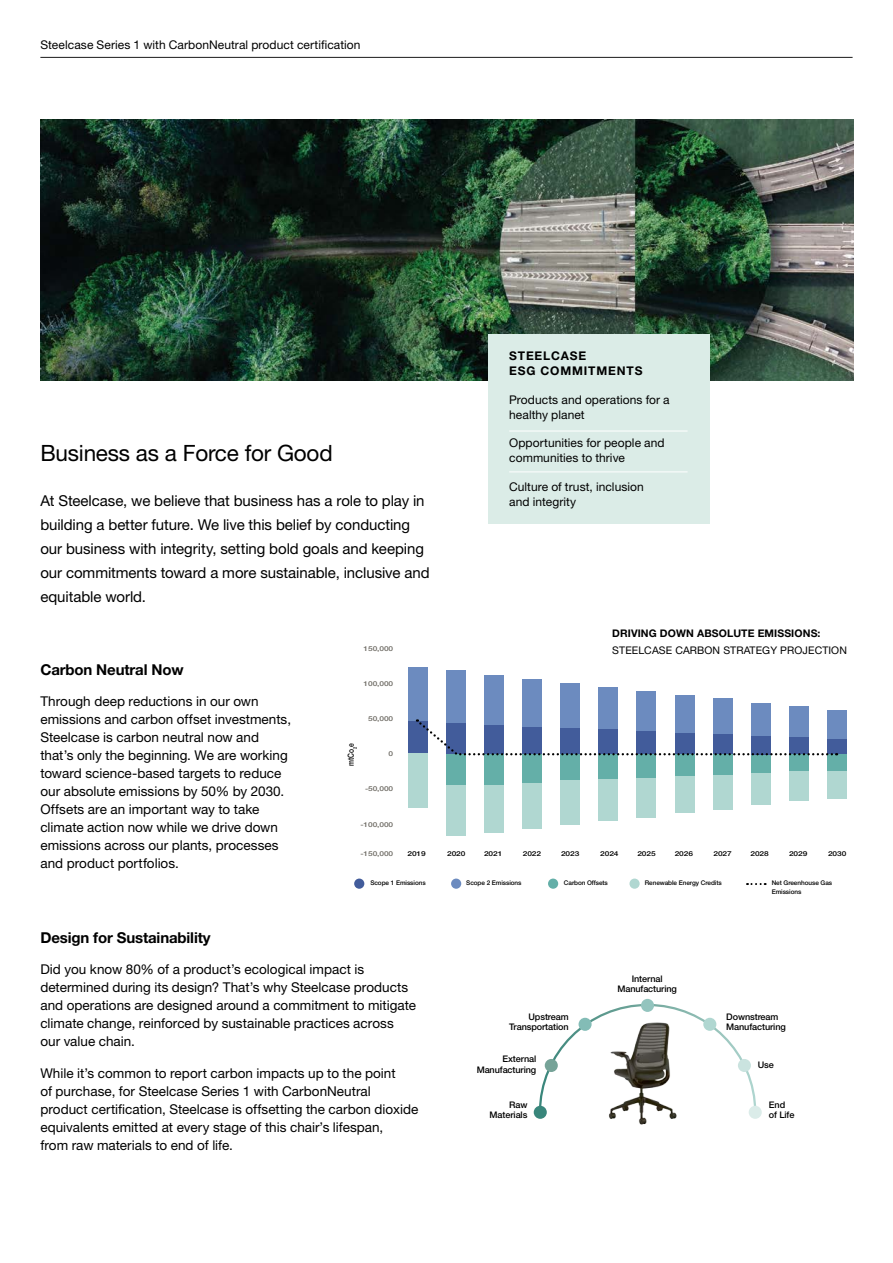
<style>
.page{position:relative;width:893px;height:1263px;background:#fff}
.page>*{position:absolute;margin:0;border:0;box-sizing:border-box;transform-origin:0 0}
.t1{font:22.5px "Helvetica Neue LT Pro";letter-spacing:-.01em;color:#000}
.t2{font:15px/24px "Helvetica Neue LT Pro";letter-spacing:-.005em;color:#000}
.t3{font:700 15px "Helvetica Neue LT Pro";letter-spacing:-.01em;color:#000}
.t4{font:13.5px/18px "Helvetica Neue LT Pro";color:#000}
.t5{font:12px/15px "Helvetica Neue LT Pro";letter-spacing:.005em;color:#000}
.t6{font:700 12px/15px "Helvetica Neue LT Pro";letter-spacing:.07em;color:#000}
.t7{font:10.5px "Helvetica Neue LT Pro";letter-spacing:.01em;color:#000}
.t8{font:700 10.5px "Helvetica Neue LT Pro";letter-spacing:.01em;color:#000}
.t9{font:500 9.15px/10.2px "Helvetica Neue LT Pro";letter-spacing:-.01em;color:#000;text-align:right}
.t10{font:500 8.4px "Helvetica Neue LT Pro";color:#000;scale:.81 1}
.t11{font:500 6.75px "Helvetica Neue LT Pro";letter-spacing:-.01em;color:#000;scale:1.23 1}
.t12{font:500 6.75px "Helvetica Neue LT Pro";letter-spacing:-.01em;color:#6d6a63;scale:1.23 1}
.t13{font:500 6.45px/9px "Helvetica Neue LT Pro";letter-spacing:-.01em;color:#000}
</style>
<div class="page">
<img style="left:40px;top:120px;width:813px;height:260px">
<svg style="left:539px;top:1004px;width:218px;height:112px"></svg>
<div style="left:749px;top:1106px;width:13px;height:13px;background:#dbece9;border-radius:50%"></div>
<div style="left:738px;top:1059px;width:13px;height:13px;background:#cae3df;border-radius:50%"></div>
<div style="left:703px;top:1018px;width:13px;height:13px;background:#b0d7d1;border-radius:50%"></div>
<div style="left:641px;top:999px;width:13px;height:13px;background:#93c4be;border-radius:50%"></div>
<div style="left:579px;top:1018px;width:13px;height:13px;background:#83bcb6;border-radius:50%"></div>
<div style="left:545px;top:1059px;width:13px;height:13px;background:#76a398;border-radius:50%"></div>
<div style="left:534px;top:1106px;width:13px;height:13px;background:#39867b;border-radius:50%"></div>
<img style="left:597px;top:1012px;width:96px;height:113px">
<div style="left:408px;top:667px;width:20px;height:54px;background:#6c8bbf"></div>
<div style="left:408px;top:721px;width:20px;height:33px;background:#425c9b"></div>
<div style="left:408px;top:753px;width:20px;height:55px;background:#b0d7d1"></div>
<div style="left:446px;top:785px;width:20px;height:51px;background:#b0d7d1"></div>
<div style="left:446px;top:754px;width:20px;height:31px;background:#64afa8"></div>
<div style="left:484px;top:754px;width:20px;height:31px;background:#64afa8"></div>
<div style="left:522px;top:754px;width:20px;height:29px;background:#64afa8"></div>
<div style="left:560px;top:754px;width:20px;height:27px;background:#64afa8"></div>
<div style="left:598px;top:754px;width:20px;height:25px;background:#64afa8"></div>
<div style="left:636px;top:754px;width:20px;height:24px;background:#64afa8"></div>
<div style="left:675px;top:754px;width:20px;height:23px;background:#64afa8"></div>
<div style="left:713px;top:754px;width:20px;height:21px;background:#64afa8"></div>
<div style="left:751px;top:754px;width:20px;height:19px;background:#64afa8"></div>
<div style="left:789px;top:754px;width:20px;height:17px;background:#64afa8"></div>
<div style="left:827px;top:754px;width:20px;height:16px;background:#64afa8"></div>
<div style="left:484px;top:785px;width:20px;height:48px;background:#b0d7d1"></div>
<div style="left:522px;top:783px;width:20px;height:45px;background:#b0d7d1"></div>
<div style="left:560px;top:780px;width:20px;height:45px;background:#b0d7d1"></div>
<div style="left:598px;top:779px;width:20px;height:42px;background:#b0d7d1"></div>
<div style="left:636px;top:778px;width:20px;height:39px;background:#b0d7d1"></div>
<div style="left:675px;top:776px;width:20px;height:37px;background:#b0d7d1"></div>
<div style="left:713px;top:775px;width:20px;height:34px;background:#b0d7d1"></div>
<div style="left:751px;top:773px;width:20px;height:32px;background:#b0d7d1"></div>
<div style="left:789px;top:772px;width:20px;height:29px;background:#b0d7d1"></div>
<div style="left:827px;top:771px;width:20px;height:27px;background:#b0d7d1"></div>
<div style="left:446px;top:671px;width:20px;height:52px;background:#6c8bbf"></div>
<div style="left:484px;top:675px;width:20px;height:49px;background:#6c8bbf"></div>
<div style="left:522px;top:679px;width:20px;height:47px;background:#6c8bbf"></div>
<div style="left:560px;top:683px;width:20px;height:45px;background:#6c8bbf"></div>
<div style="left:598px;top:687px;width:20px;height:42px;background:#6c8bbf"></div>
<div style="left:636px;top:691px;width:20px;height:39px;background:#6c8bbf"></div>
<div style="left:675px;top:695px;width:20px;height:37px;background:#6c8bbf"></div>
<div style="left:713px;top:698px;width:20px;height:36px;background:#6c8bbf"></div>
<div style="left:751px;top:703px;width:20px;height:32px;background:#6c8bbf"></div>
<div style="left:789px;top:707px;width:20px;height:30px;background:#6c8bbf"></div>
<div style="left:827px;top:738px;width:20px;height:16px;background:#425c9b"></div>
<div style="left:827px;top:710px;width:20px;height:28px;background:#6c8bbf"></div>
<svg style="left:417px;top:719px;width:420px;height:37px"></svg>
<div style="left:354px;top:878px;width:10px;height:11px;background:#425c9b;border-radius:50%"></div>
<div style="left:451px;top:878px;width:10px;height:11px;background:#6c8bbf;border-radius:50%"></div>
<div style="left:548px;top:878px;width:10px;height:11px;background:#64afa8;border-radius:50%"></div>
<div style="left:629px;top:878px;width:11px;height:11px;background:#b0d7d1;border-radius:50%"></div>
<svg style="left:747px;top:883px;width:19px;height:2px"></svg>
<div style="left:489px;top:334px;width:221px;height:189px;background:#dbece7"></div>
<hr style="left:509px;top:471px;width:179px;height:1px;background:#fff">
<hr style="left:509px;top:431px;width:179px;height:1px;background:#fff">
<hr style="left:40px;top:57px;width:813px;height:1px;background:#191919">
<p class="t5" style="left:40px;top:37px;width:322px">Steelcase Series 1 with CarbonNeutral product certification</p>
<h1 class="t1" style="left:40px;top:439px;width:294px">Business as a Force for Good</h1>
<p class="t2" style="left:40px;top:488px;width:391px">At Steelcase, we believe that business has a role to play in building a better future. We live this belief by conducting our business with integrity, setting bold goals and keeping our commitments toward a more sustainable, inclusive and equitable world.</p>
<p class="t6" style="left:509px;top:348px;width:135px">STEELCASE<br>ESG COMMITMENTS</p>
<p class="t5" style="left:509px;top:392px;width:162px">Products and operations for a healthy planet</p>
<p class="t5" style="left:509px;top:435px;width:157px">Opportunities for people and communities to thrive</p>
<p class="t5" style="left:509px;top:479px;width:136px">Culture of trust, inclusion and integrity</p>
<p class="t3" style="left:40px;top:660px;width:145px">Carbon Neutral Now</p>
<p class="t4" style="left:40px;top:692px;width:252px">Through deep reductions in our own emissions and carbon offset investments, Steelcase is carbon neutral now and that’s only the beginning. We are working toward science-based targets to reduce our absolute emissions by 50% by 2030.<br>Offsets are an important way to take climate action now while we drive down emissions across our plants, processes and product portfolios.</p>
<p class="t12" style="left:364px;top:645px;width:26px">150,000</p>
<p class="t12" style="left:364px;top:680px;width:26px">100,000</p>
<p class="t12" style="left:368px;top:715px;width:22px">50,000</p>
<p class="t12" style="left:389px;top:750px;width:5px">0</p>
<p class="t10" style="left:346px;top:766px;width:30px;rotate:-90deg">mtCo<sub>2</sub>e</p>
<p class="t12" style="left:365px;top:784px;width:24px">-50,000</p>
<p class="t12" style="left:360px;top:820px;width:28px">-100,000</p>
<p class="t12" style="left:360px;top:849px;width:28px">-150,000</p>
<p class="t8" style="left:612px;top:627px;width:210px">DRIVING DOWN ABSOLUTE EMISSIONS:</p>
<p class="t7" style="left:612px;top:644px;width:236px">STEELCASE CARBON STRATEGY PROJECTION</p>
<p class="t11" style="left:407px;top:849px;width:16px">2019</p>
<p class="t11" style="left:447px;top:849px;width:16px">2020</p>
<p class="t11" style="left:484px;top:849px;width:16px">2021</p>
<p class="t11" style="left:523px;top:849px;width:16px">2022</p>
<p class="t11" style="left:561px;top:849px;width:16px">2023</p>
<p class="t11" style="left:600px;top:849px;width:16px">2024</p>
<p class="t11" style="left:637px;top:849px;width:16px">2025</p>
<p class="t11" style="left:675px;top:849px;width:16px">2026</p>
<p class="t11" style="left:713px;top:849px;width:16px">2027</p>
<p class="t11" style="left:750px;top:849px;width:16px">2028</p>
<p class="t11" style="left:789px;top:849px;width:16px">2029</p>
<p class="t11" style="left:828px;top:849px;width:16px">2030</p>
<p class="t13" style="left:370px;top:878px;width:57px">Scope 1 Emissions</p>
<p class="t13" style="left:466px;top:878px;width:57px">Scope 2 Emissions</p>
<p class="t13" style="left:564px;top:878px;width:45px">Carbon Offsets</p>
<p class="t13" style="left:645px;top:878px;width:78px">Renewable Energy Credits</p>
<p class="t13" style="left:772px;top:878px;width:62px">Net Greenhouse Gas<br>Emissions</p>
<p class="t3" style="left:40px;top:928px;width:172px">Design for Sustainability</p>
<p class="t4" style="left:40px;top:960px;width:377px">Did you know 80% of a product’s ecological impact is determined during its design? That’s why Steelcase products and operations are designed around a commitment to mitigate climate change, reinforced by sustainable practices across our value chain.</p>
<p class="t4" style="left:40px;top:1064px;width:379px">While it’s common to report carbon impacts up to the point<br>of purchase, for Steelcase Series 1 with CarbonNeutral product certification, Steelcase is offsetting the carbon dioxide equivalents emitted at every stage of this chair’s lifespan,<br>from raw materials to end of life.</p>
<p class="t9" style="left:509px;top:1011px;width:61px">Upstream<br>Transportation</p>
<p class="t9" style="left:477px;top:1054px;width:61px">External<br>Manufacturing</p>
<p class="t9" style="left:490px;top:1099px;width:39px">Raw<br>Materials</p>
<p class="t9" style="left:617px;top:973px;width:61px;text-align:center">Internal<br>Manufacturing</p>
<p class="t9" style="left:726px;top:1011px;width:61px;text-align:left">Downstream<br>Manufacturing</p>
<p class="t9" style="left:758px;top:1059px;width:18px">Use</p>
<p class="t9" style="left:769px;top:1099px;width:27px;text-align:left">End of Life</p>
</div>
